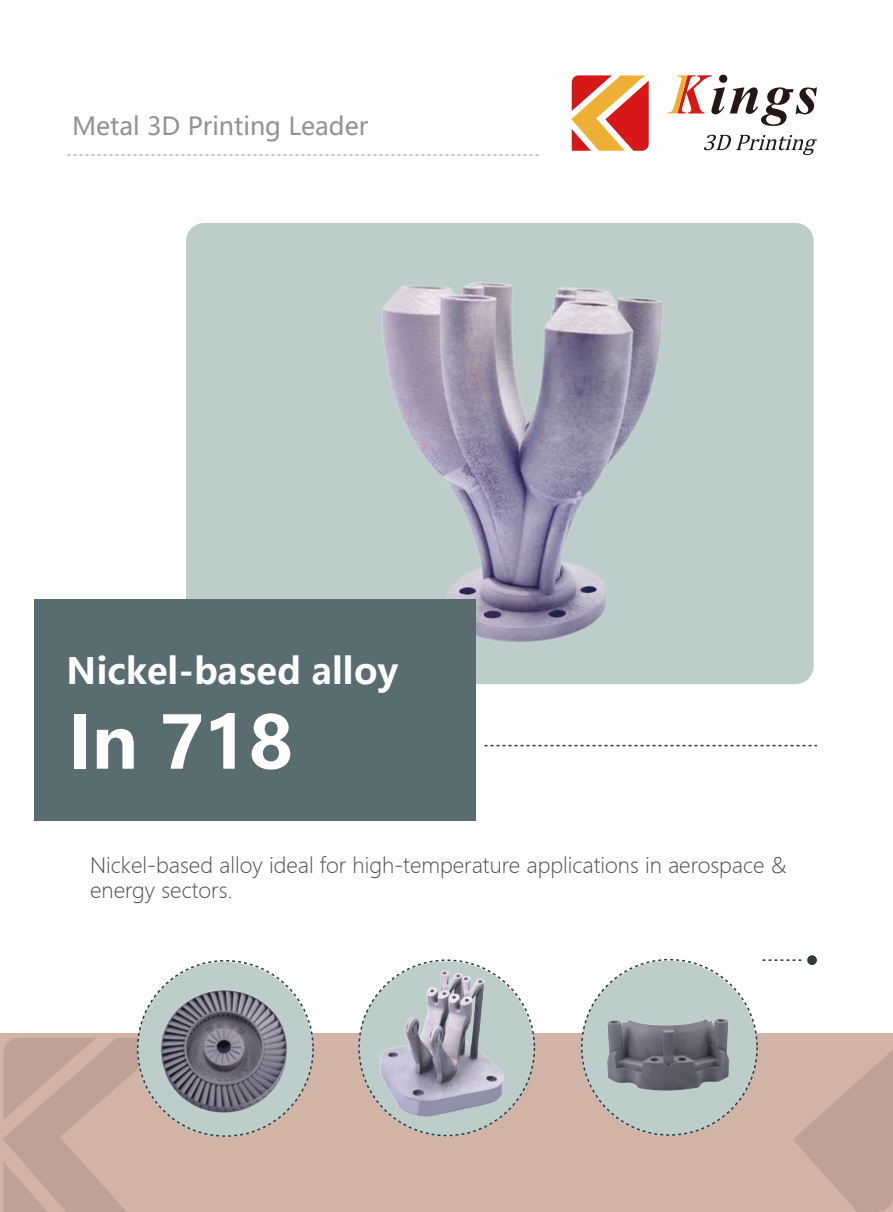
<style>
.page{position:relative;width:893px;height:1212px;background:#fff}
.page>*{position:absolute;margin:0;border:0;box-sizing:border-box;transform-origin:0 0}
.t1{font:700 72px "Microsoft Ya Hei";color:#fff}
.t2{font:700 36px "Microsoft Ya Hei";color:#fff}
.t3{font:24.75px "Microsoft Ya Hei";color:#949292}
.t4{font:300 21px/25.2px "Microsoft Ya Hei";color:#504d4d}
</style>
<div class="page">
<div style="left:186px;top:223px;width:628px;height:461px;background:#bdcdca;border-radius:18px"></div>
<svg style="left:571px;top:75px;width:78px;height:76px"></svg>
<svg style="left:667px;top:75px;width:150px;height:51px"></svg>
<svg style="left:704px;top:135px;width:113px;height:20px"></svg>
<div style="left:0;top:1033px;width:893px;height:179px;background:#d2b4a7"></div>
<svg style="left:484px;top:745px;width:333px;height:1px"></svg>
<div style="left:807px;top:955px;width:10px;height:10px;background:#303941;border-radius:50%"></div>
<svg style="left:762px;top:959px;width:39px;height:2px"></svg>
<svg style="left:68px;top:155px;width:471px;height:1px"></svg>
<svg style="left:793px;top:1050px;width:100px;height:162px"></svg>
<svg style="left:3px;top:1038px;width:123px;height:174px"></svg>
<div style="left:359px;top:961px;width:175px;height:175px;background:#bdcdca;border-radius:50%"></div>
<div style="left:581px;top:961px;width:176px;height:175px;background:#bdcdca;border-radius:50%"></div>
<img style="left:382px;top:282px;width:281px;height:402px">
<div style="left:34px;top:599px;width:441px;height:221px;background:#596c70"></div>
<img style="left:66px;top:960px;width:248px;height:190px">
<img style="left:358px;top:959px;width:178px;height:163px">
<img style="left:581px;top:982px;width:177px;height:131px">
<p class="t3" style="left:72px;top:115px;width:298px">Metal 3D Printing Leader</p>
<h2 class="t2" style="left:66px;top:655px;width:334px">Nickel-based alloy</h2>
<h1 class="t1" style="left:68px;top:711px;width:227px">In 718</h1>
<p class="t4" style="left:90px;top:854px;width:698px">Nickel-based alloy ideal for high-temperature applications in aerospace &amp; energy sectors.</p>
</div>
